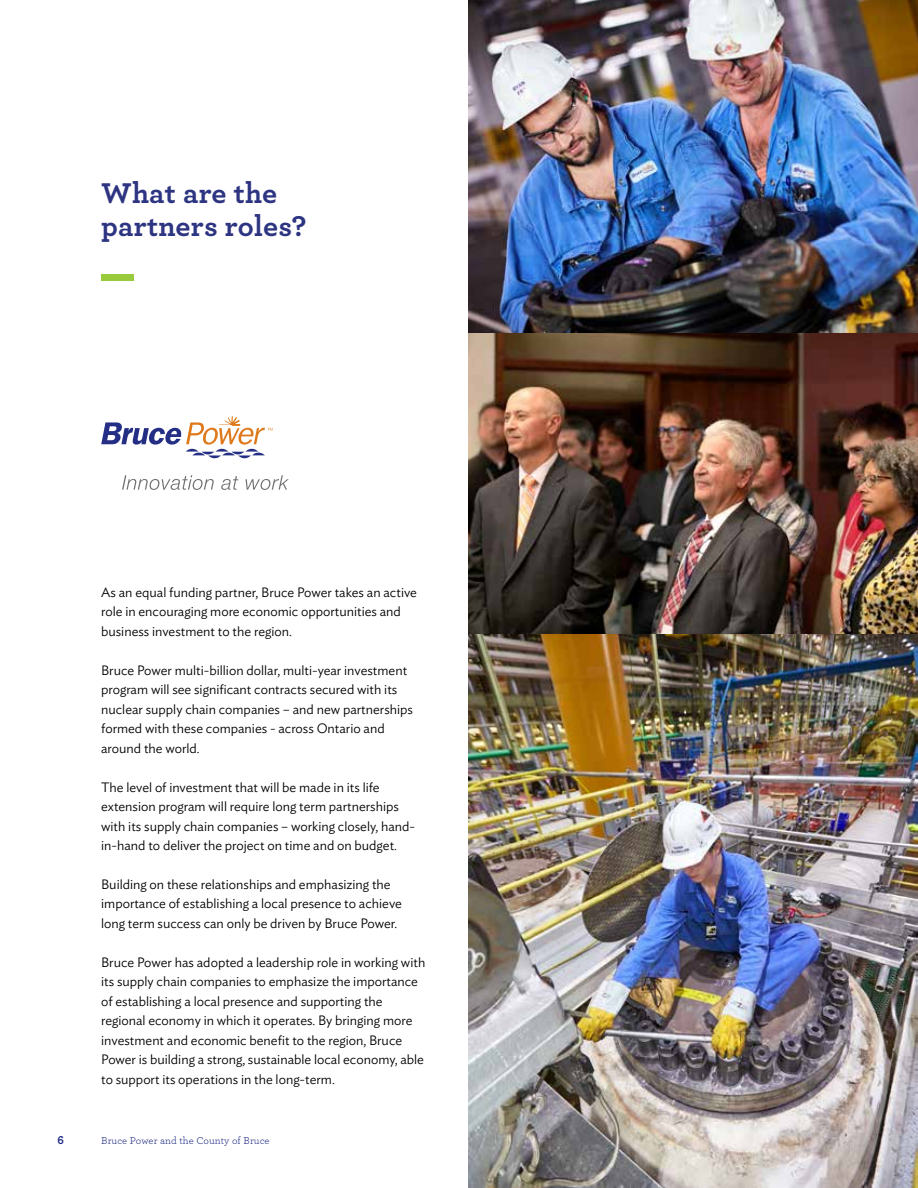
<style>
.page{position:relative;width:918px;height:1188px;background:#fff}
.page>*{position:absolute;margin:0;border:0;box-sizing:border-box;transform-origin:0 0}
.t1{font:700 30px/33px "Archer";letter-spacing:.01em;color:#2d3481}
.t2{font:300 13.5px/19.5px "Ideal Sans";color:#000}
.t3{font:700 12px "Archer";color:#212e84}
.t4{font:10.5px "Archer";letter-spacing:.01em;color:#212e84}
</style>
<div class="page">
<img style="left:468px;top:332px;width:450px;height:302px">
<img style="left:468px;top:0;width:450px;height:332px">
<img style="left:468px;top:634px;width:450px;height:554px">
<svg style="left:101px;top:416px;width:172px;height:42px"></svg>
<svg style="left:122px;top:475px;width:92px;height:15px"></svg>
<svg style="left:221px;top:476px;width:17px;height:14px"></svg>
<svg style="left:246px;top:475px;width:43px;height:15px"></svg>
<div style="left:101px;top:274px;width:32px;height:7px;background:#99ca3c"></div>
<h1 class="t1" style="left:101px;top:175px;width:207px">What are the partners roles?</h1>
<p class="t2" style="left:101px;top:581px;width:317px">As an equal funding partner, Bruce Power takes an active role in encouraging more economic opportunities and business investment to the region.</p>
<p class="t2" style="left:101px;top:659px;width:313px">Bruce Power multi-billion dollar, multi-year investment program will see significant contracts secured with its nuclear supply chain companies – and new partnerships formed with these companies - across Ontario and around the world.</p>
<p class="t2" style="left:101px;top:776px;width:315px">The level of investment that will be made in its life extension program will require long term partnerships with its supply chain companies – working closely, hand&shy;in-hand to deliver the project on time and on budget.</p>
<p class="t2" style="left:101px;top:873px;width:302px">Building on these relationships and emphasizing the importance of establishing a local presence to achieve long term success can only be driven by Bruce Power.</p>
<p class="t2" style="left:101px;top:951px;width:326px">Bruce Power has adopted a leadership role in working with its supply chain companies to emphasize the importance of establishing a local presence and supporting the regional economy in which it operates. By bringing more investment and economic benefit to the region, Bruce Power is building a strong, sustainable local economy, able to support its operations in the long-term.</p>
<p class="t3" style="left:58px;top:1130px;width:8px">6</p>
<p class="t4" style="left:101px;top:1133px;width:170px">Bruce Power and the County of Bruce</p>
</div>
